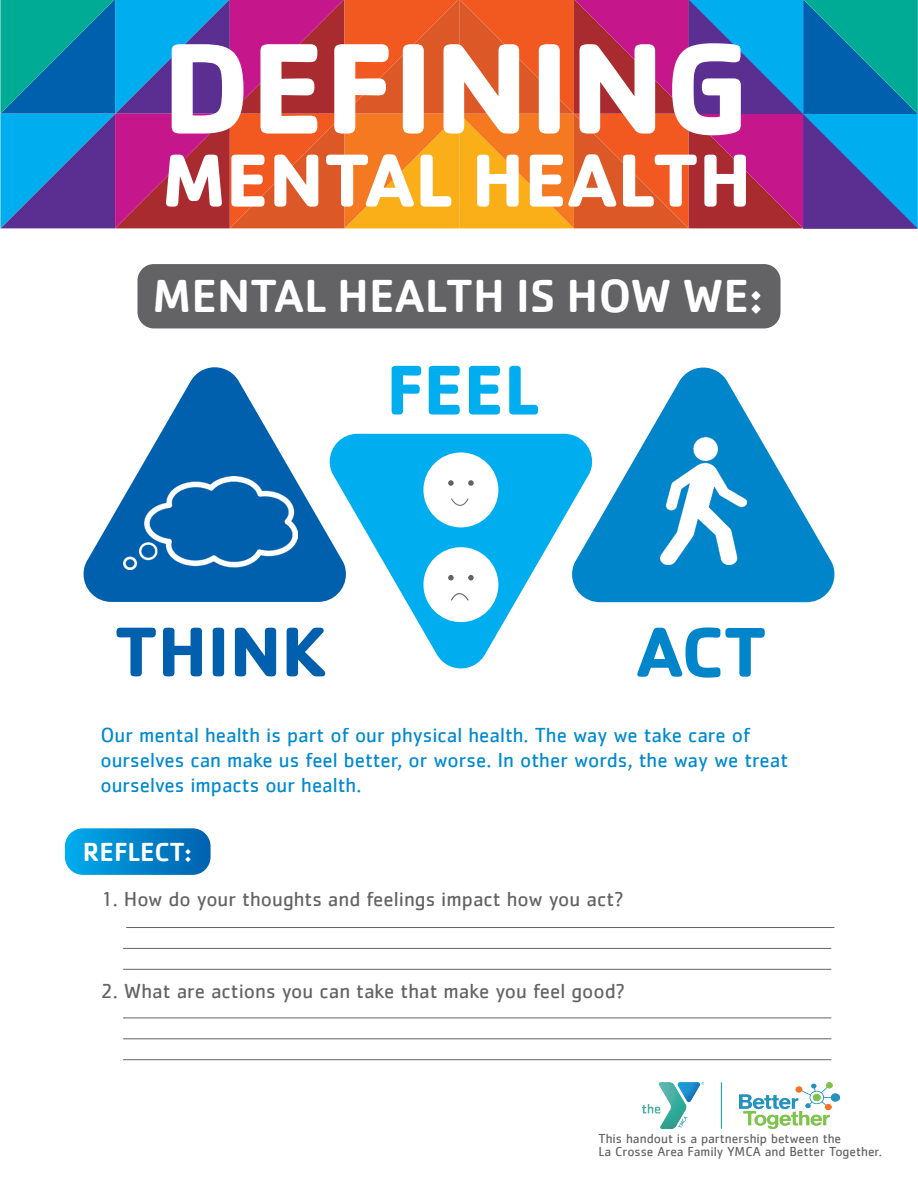
<style>
.page{position:relative;width:918px;height:1188px;background:#fff}
.page>*{position:absolute;margin:0;border:0;box-sizing:border-box;transform-origin:0 0}
.t1{font:700 133.65px "Cachet";color:#fff}
.t2{font:700 77.85px "Cachet";color:#fff}
.t3{font:700 72.9px "Cachet";color:#0160ae}
.t4{font:700 72.9px "Cachet";color:#00aeef}
.t5{font:700 72.9px "Cachet";color:#0084ca}
.t6{font:500 47.85px "Cachet";color:#fff}
.t7{font:500 27px "Cachet";color:#fff}
.t8{font:21px/25.2px "Cachet";color:#0089cf}
.t9{font:21px "Cachet";color:#636366}
.t10{font:13.5px/13.5px "Cachet";color:#636366}
</style>
<div class="page">
<svg style="left:0;top:0;width:918px;height:229px;background:#925e69"></svg>
<svg style="left:84px;top:367px;width:246px;height:235px;fill:#0160ae"></svg>
<svg style="left:592px;top:368px;width:242px;height:234px;fill:#0084ca"></svg>
<img style="left:124px;top:476px;width:174px;height:94px">
<svg style="left:330px;top:434px;width:262px;height:234px;fill:#00aeef"></svg>
<div style="left:423px;top:452px;width:75px;height:75px;background:#fff;border-radius:50%"></div>
<svg style="left:448px;top:480px;width:6px;height:6px"></svg>
<svg style="left:468px;top:480px;width:6px;height:6px"></svg>
<svg style="left:451px;top:498px;width:18px;height:8px"></svg>
<div style="left:423px;top:547px;width:75px;height:75px;background:#fff;border-radius:50%"></div>
<svg style="left:448px;top:575px;width:26px;height:26px"></svg>
<img style="left:660px;top:437px;width:86px;height:127px">
<div style="left:137px;top:264px;width:644px;height:64px;background:#636366;border-radius:16px"></div>
<svg style="left:65px;top:828px;width:146px;height:47px;background:#0d8bcf"></svg>
<img style="left:739px;top:1082px;width:101px;height:46px">
<img style="left:642px;top:1082px;width:61px;height:47px">
<hr style="left:721px;top:1082px;width:1px;height:47px;background:#00ab95">
<hr style="left:126px;top:927px;width:708px;height:1px;background:#636366">
<hr style="left:123px;top:1018px;width:708px;height:1px;background:#636366">
<hr style="left:123px;top:948px;width:708px;height:1px;background:#636366">
<hr style="left:123px;top:1038px;width:708px;height:1px;background:#636366">
<hr style="left:123px;top:969px;width:708px;height:1px;background:#636366">
<hr style="left:123px;top:1059px;width:708px;height:1px;background:#636366">
<h1 class="t1" style="left:162px;top:2px;width:589px">DEFINING</h1>
<h2 class="t2" style="left:162px;top:130px;width:591px">MENTAL HEALTH</h2>
<h3 class="t6" style="left:153px;top:267px;width:612px">MENTAL HEALTH IS HOW WE:</h3>
<h3 class="t4" style="left:386px;top:343px;width:154px">FEEL</h3>
<h3 class="t3" style="left:114px;top:605px;width:213px">THINK</h3>
<h3 class="t5" style="left:636px;top:605px;width:132px">ACT</h3>
<p class="t8" style="left:100px;top:722px;width:689px">Our mental health is part of our physical health. The way we take care of ourselves can make us feel better, or worse. In other words, the way we treat ourselves impacts our health.</p>
<p class="t7" style="left:83px;top:835px;width:111px">REFLECT:</p>
<p class="t9" style="left:100px;top:887px;width:525px">1. How do your thoughts and feelings impact how you act?</p>
<p class="t9" style="left:100px;top:979px;width:527px">2. What are actions you can take that make you feel good?</p>
<p class="t10" style="left:598px;top:1131px;width:285px">This handout is a partnership between the<br>La Crosse Area Family YMCA and Better Together.</p>
</div>
